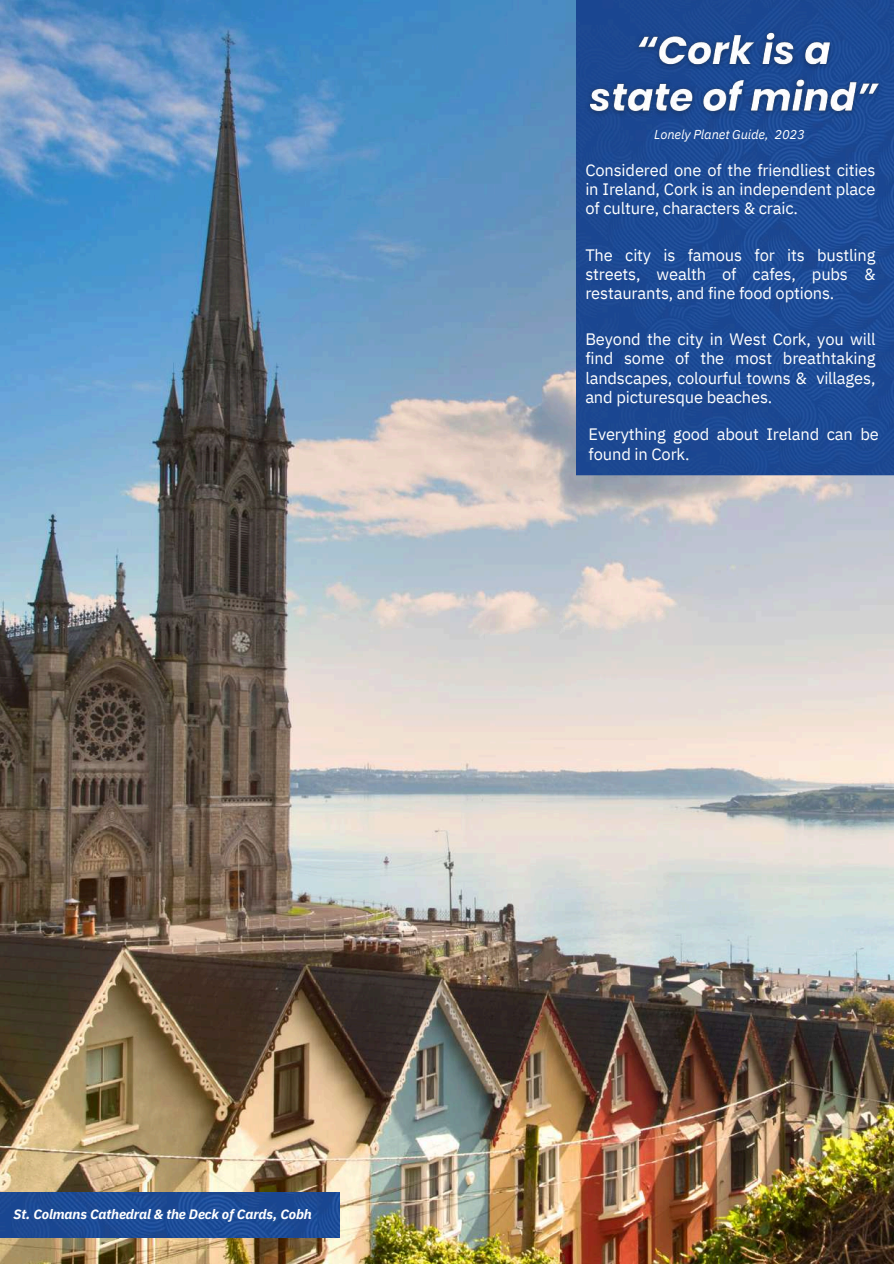
<style>
.page{position:relative;width:894px;height:1264px;background:#fff}
.page>*{position:absolute;margin:0;border:0;box-sizing:border-box;transform-origin:0 0}
.t1{font:16.5px/19.2px "IBM Plex Sans";letter-spacing:-.01em;color:#fff;text-align:justify}
.t2{font:italic 700 13.65px "IBM Plex Sans";letter-spacing:-.01em;color:#fff}
.t3{font:italic 12.9px "IBM Plex Sans";letter-spacing:-.01em;color:#fff}
</style>
<div class="page">
<img style="left:0;top:0;width:893px;height:1263px">
<div style="left:576px;top:1px;width:317px;height:474px;background:#1e4993"></div>
<img style="left:587px;top:31px;width:304px;height:94px">
<img style="left:0;top:1192px;width:340px;height:45px">
<p class="t3" style="left:654px;top:125px;width:152px">Lonely Planet Guide, 2023</p>
<p class="t1" style="left:585px;top:160px;width:291px">Considered one of the friendliest cities in Ireland, Cork is an independent place of culture, characters &amp; craic.</p>
<p class="t1" style="left:585px;top:245px;width:291px">The city is famous for its bustling streets, wealth of cafes, pubs &amp; restaurants, and fine food options.</p>
<p class="t1" style="left:585px;top:329px;width:291px">Beyond the city in West Cork, you will find some of the most breathtaking landscapes, colourful towns &amp; villages, and picturesque beaches.</p>
<p class="t1" style="left:588px;top:424px;width:291px">Everything good about Ireland can be found in Cork.</p>
<p class="t2" style="left:14px;top:1204px;width:300px">St. Colmans Cathedral &amp; the Deck of Cards, Cobh</p>
</div>
